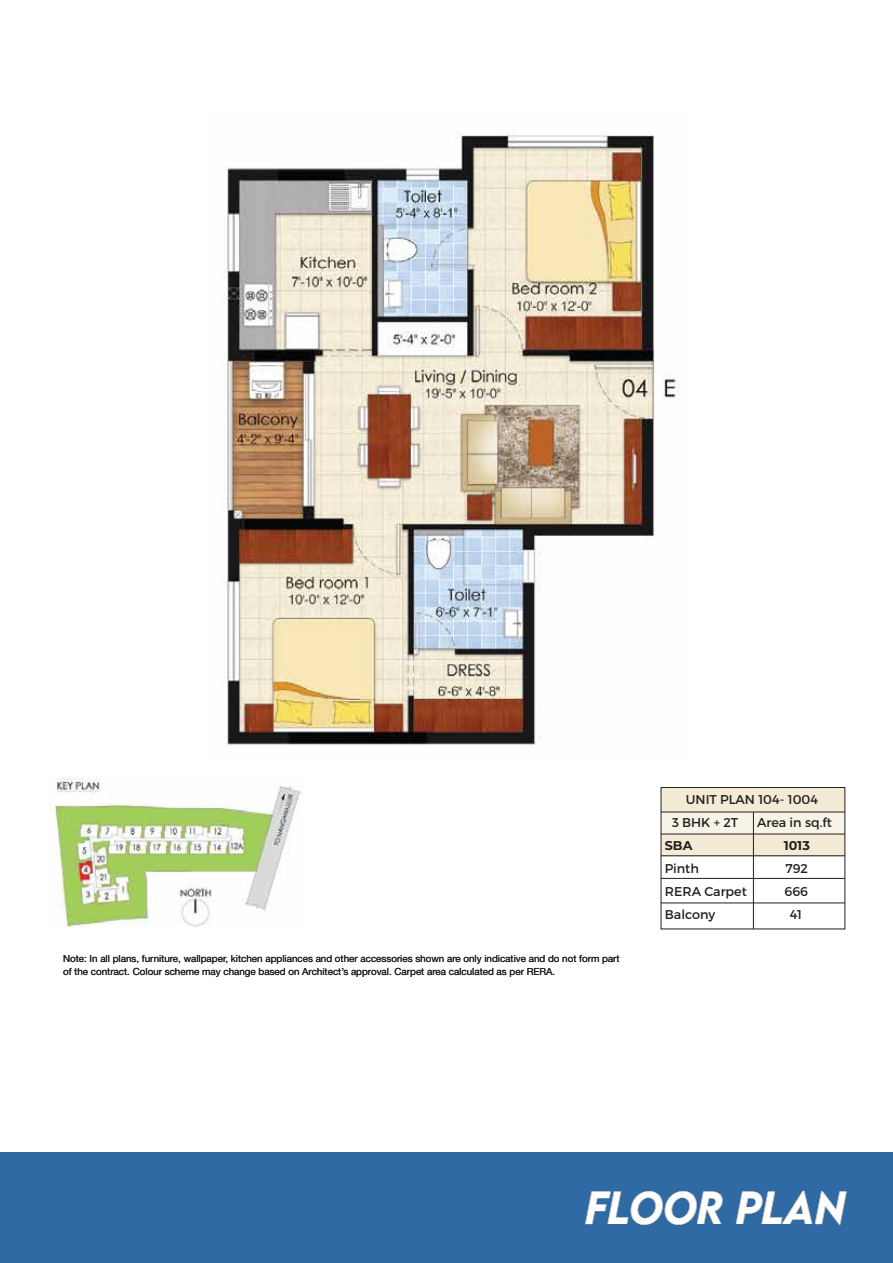
<style>
.page{position:relative;width:893px;height:1263px;background:#fff}
.page>*{position:absolute;margin:0;border:0;box-sizing:border-box;transform-origin:0 0}
.t1{font:italic 500 41.1px "LEMONMILK";color:#fff}
.t2{font:12.75px/23px "Montserrat";color:#231f20}
.t3{font:700 12.75px "Montserrat";color:#231f20}
.t4{font:9.9px/12.8px "Helvetica Neue LT Std";color:#231f20}
</style>
<div class="page">
<img style="left:222px;top:132px;width:458px;height:613px">
<img style="left:51px;top:777px;width:251px;height:152px">
<div style="left:661px;top:787px;width:184px;height:25px;background:#f4ebd6"></div>
<div style="left:661px;top:812px;width:184px;height:22px;background:#f8f3e7"></div>
<div style="left:661px;top:834px;width:184px;height:22px;background:#f4ebd6"></div>
<div style="left:661px;top:787px;width:184px;height:142px;border:1px solid #231f20"></div>
<hr style="left:661px;top:811px;width:184px;height:1px;background:#231f20">
<hr style="left:661px;top:834px;width:184px;height:1px;background:#231f20">
<hr style="left:661px;top:855px;width:184px;height:1px;background:#231f20">
<hr style="left:661px;top:878px;width:184px;height:1px;background:#231f20">
<hr style="left:661px;top:902px;width:184px;height:1px;background:#231f20">
<hr style="left:753px;top:812px;width:1px;height:117px;background:#231f20">
<div style="left:0;top:1153px;width:893px;height:110px;background:#2f6aa4"></div>
<p class="t2" style="left:672px;top:788px;width:148px;text-indent:14px">UNIT PLAN 104- 1004<br>3 BHK + 2T</p>
<p class="t2" style="left:757px;top:811px;width:76px">Area in sq.ft</p>
<p class="t4" style="left:63px;top:952px;width:558px">Note: In all plans, furniture, wallpaper, kitchen appliances and other accessories shown are only indicative and do not form part of the contract. Colour scheme may change based on Architect’s approval. Carpet area calculated as per RERA.</p>
<p class="t3" style="left:665px;top:836px;width:29px">SBA</p>
<p class="t3" style="left:784px;top:836px;width:28px">1013</p>
<p class="t2" style="left:665px;top:857px;width:36px">Pinth</p>
<p class="t2" style="left:785px;top:857px;width:24px">792</p>
<p class="t2" style="left:665px;top:880px;width:84px">RERA Carpet</p>
<p class="t2" style="left:784px;top:880px;width:25px">666</p>
<p class="t2" style="left:665px;top:903px;width:52px">Balcony</p>
<p class="t2" style="left:790px;top:903px;width:14px">41</p>
<h1 class="t1" style="left:585px;top:1181px;width:262px">FLOOR PLAN</h1>
</div>
